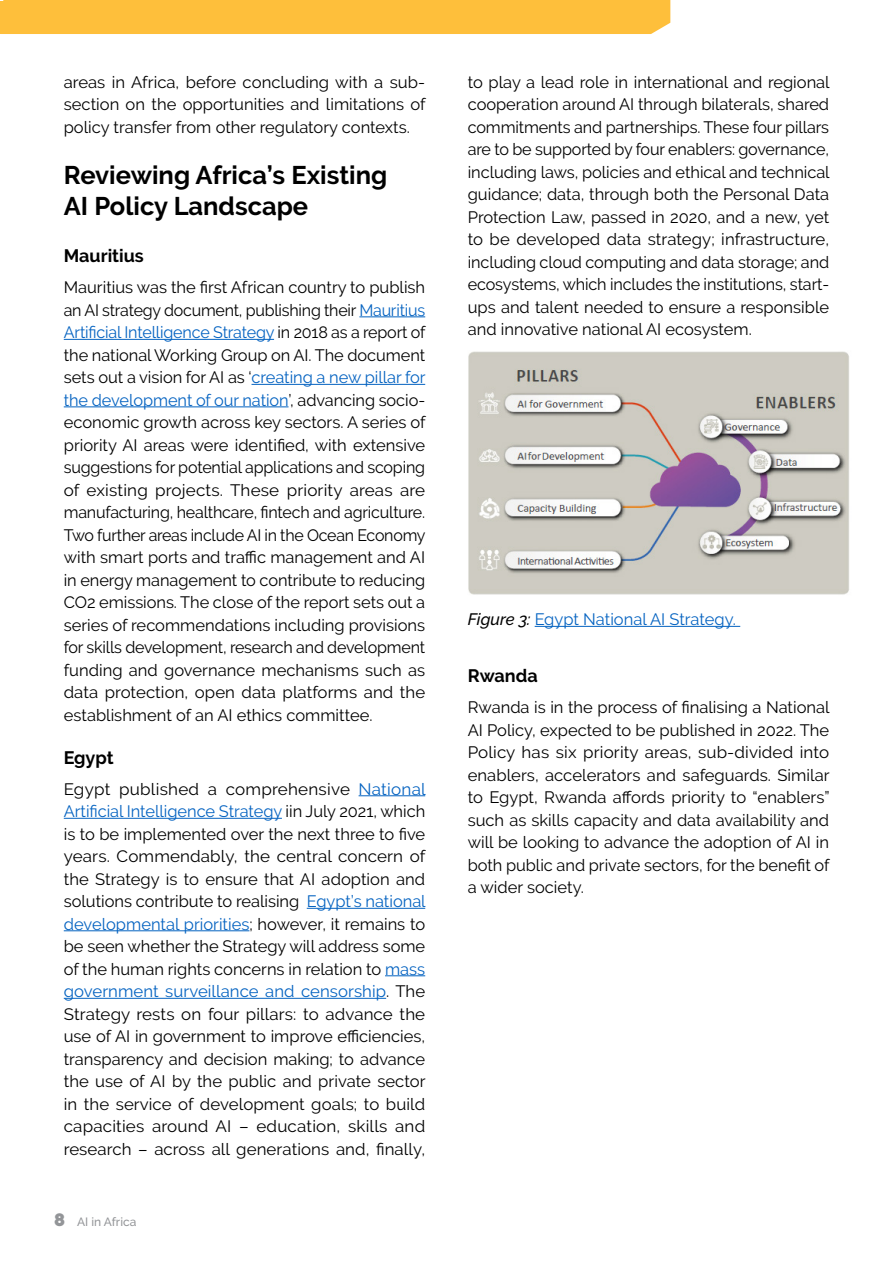
<style>
.page{position:relative;width:893px;height:1263px;background:#fff}
.page>*{position:absolute;margin:0;border:0;box-sizing:border-box;transform-origin:0 0}
.t1{font:700 25.5px/30.6px "Raleway";color:#000}
.t2{font:700 18px "Raleway";color:#000}
.t3{font:16.5px/22.5px "Raleway";color:#000;text-align:justify}
.t4{font:16.5px "Raleway";color:#0563c1}
.t5{font:500 12px "Raleway";color:#939598}
.s1{color:#0563c1}
.s2{font-weight:900;font-size:18px}
.s3{font-weight:500;font-style:italic;color:#000}
</style>
<div class="page">
<div style="left:3px;top:0;width:667px;height:34px;background:#febf3b"></div>
<div style="left:0;top:1px;width:22px;height:33px;background:#febf3b"></div>
<hr style="left:359px;top:316px;width:66px;height:1px;background:#0563c1">
<hr style="left:64px;top:339px;width:210px;height:1px;background:#0563c1">
<hr style="left:252px;top:384px;width:173px;height:1px;background:#0563c1">
<hr style="left:64px;top:406px;width:224px;height:1px;background:#0563c1">
<hr style="left:359px;top:795px;width:66px;height:1px;background:#0563c1">
<hr style="left:64px;top:818px;width:218px;height:1px;background:#0563c1">
<hr style="left:307px;top:908px;width:118px;height:1px;background:#0563c1">
<hr style="left:64px;top:930px;width:185px;height:1px;background:#0563c1">
<hr style="left:385px;top:975px;width:40px;height:1px;background:#0563c1">
<hr style="left:64px;top:998px;width:322px;height:1px;background:#0563c1">
<hr style="left:535px;top:626px;width:205px;height:1px;background:#0563c1">
<img style="left:468px;top:351px;width:381px;height:244px">
<p class="t3" style="left:64px;top:70px;width:363px">areas in Africa, before concluding with a sub&shy;section on the opportunities and limitations of policy transfer from other regulatory contexts.</p>
<h1 class="t1" style="left:64px;top:160px;width:325px">Reviewing Africa’s Existing<br>AI Policy Landscape</h1>
<p class="t2" style="left:64px;top:245px;width:82px">Mauritius</p>
<p class="t3" style="left:64px;top:276px;width:363px">Mauritius was the first African country to publish an AI strategy document, publishing their <span class="s1">Mauritius Artificial Intelligence Strategy</span> in 2018 as a report of the national Working Group on AI. The document sets out a vision for AI as ‘<span class="s1">creating a new pillar for the development of our nation</span>’, advancing socio&shy;economic growth across key sectors. A series of priority AI areas were identified, with extensive suggestions for potential applications and scoping of existing projects. These priority areas are manufacturing, healthcare, fintech and agriculture.<br>Two further areas include AI in the Ocean Economy with smart ports and traffic management and AI in energy management to contribute to reducing CO2 emissions. The close of the report sets out a series of recommendations including provisions for skills development, research and development funding and governance mechanisms such as data protection, open data platforms and the establishment of an AI ethics committee.</p>
<p class="t2" style="left:64px;top:747px;width:51px">Egypt</p>
<p class="t3" style="left:64px;top:777px;width:363px">Egypt published a comprehensive <span class="s1">National Artificial Intelligence Strategy</span> iin July 2021, which is to be implemented over the next three to five years. Commendably, the central concern of the Strategy is to ensure that AI adoption and solutions contribute to realising <span class="s1">Egypt’s national developmental priorities</span>; however, it remains to be seen whether the Strategy will address some of the human rights concerns in relation to <span class="s1">mass government surveillance and censorship</span>. The Strategy rests on four pillars: to advance the use of AI in government to improve efficiencies, transparency and decision making; to advance the use of AI by the public and private sector in the service of development goals; to build capacities around AI – education, skills and research – across all generations and, finally,</p>
<p class="t5" style="left:54px;top:1215px;width:84px"><span class="s2">8</span> AI in Africa</p>
<p class="t3" style="left:468px;top:70px;width:363px">to play a lead role in international and regional cooperation around AI through bilaterals, shared commitments and partnerships. These four pillars are to be supported by four enablers: governance, including laws, policies and ethical and technical guidance; data, through both the Personal Data Protection Law, passed in 2020, and a new, yet to be developed data strategy; infrastructure, including cloud computing and data storage; and ecosystems, which includes the institutions, start&shy;ups and talent needed to ensure a responsible and innovative national AI ecosystem.</p>
<p class="t4" style="left:468px;top:610px;width:270px"><span class="s3">Figure 3:</span> Egypt National AI Strategy.</p>
<p class="t2" style="left:468px;top:665px;width:71px">Rwanda</p>
<p class="t3" style="left:468px;top:696px;width:363px">Rwanda is in the process of finalising a National AI Policy, expected to be published in 2022. The Policy has six priority areas, sub-divided into enablers, accelerators and safeguards. Similar to Egypt, Rwanda affords priority to “enablers” such as skills capacity and data availability and will be looking to advance the adoption of AI in both public and private sectors, for the benefit of a wider society.</p>
</div>
